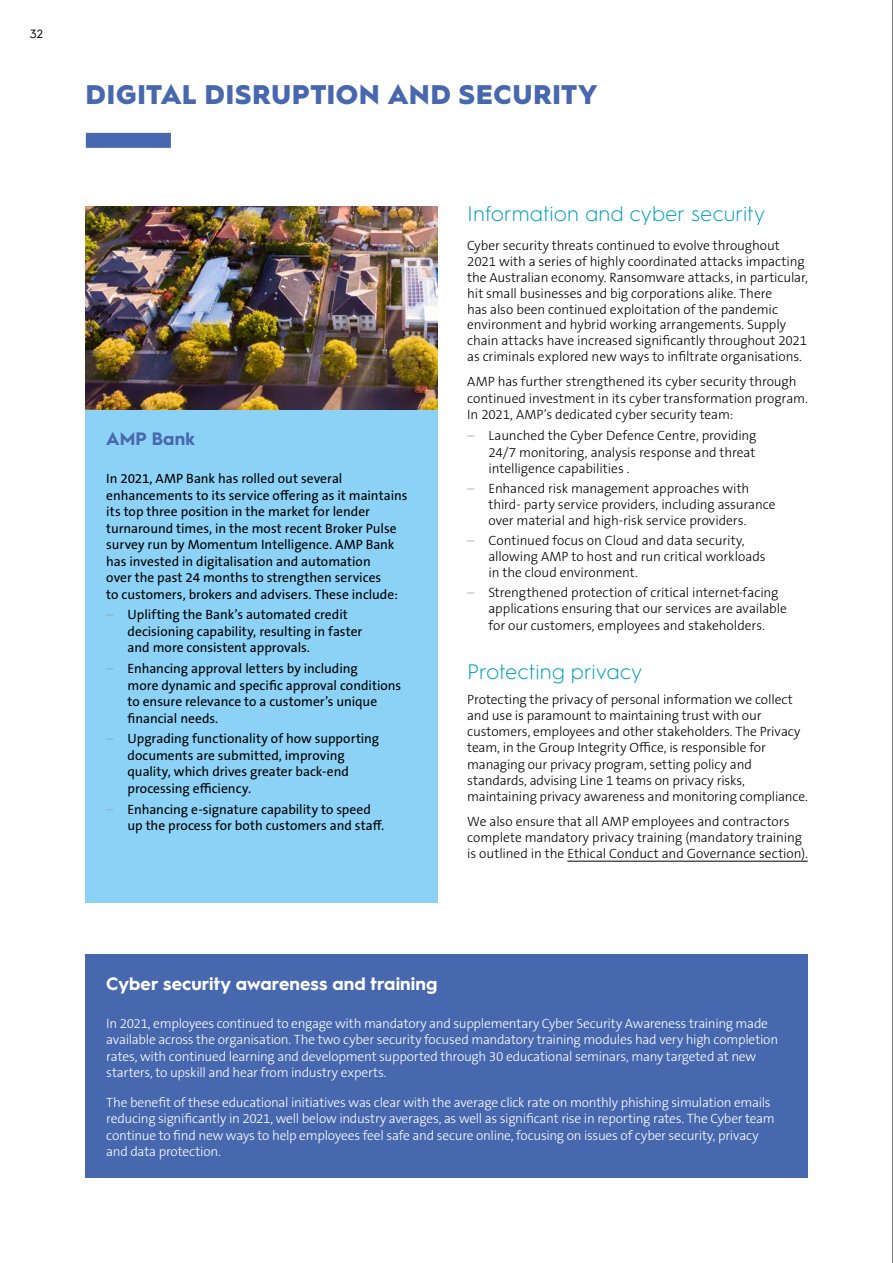
<style>
.page{position:relative;width:893px;height:1263px;background:#fff}
.page>*{position:absolute;margin:0;border:0;box-sizing:border-box;transform-origin:0 0}
.t1{font:900 27px "Hurme Geometric Sans 1";letter-spacing:.035em;color:#4767af}
.t2{font:300 21px "Hurme Geometric Sans 1";color:#009fc2}
.t3{font:700 18px "Hurme Geometric Sans 1";letter-spacing:.005em;color:#fff}
.t4{font:700 18px "Hurme Geometric Sans 1";letter-spacing:.01em;color:#4767af}
.t5{font:300 13.5px/15.9px "The Sans B W3";letter-spacing:-.005em;color:#000}
.t6{font:13.5px/16.5px "The Sans B W5 Plain";color:#000}
.t7{font:300 13.5px/16.5px "The Sans B W3";letter-spacing:-.02em;color:#fff}
.t8{font:12px "Hurme Geometric Sans 1";color:#000}
.s1{font-family:"The Sans B W3";font-weight:300;color:#9b9da9}
.s2{color:#9b9da9}
</style>
<div class="page">
<hr style="left:567px;top:861px;width:241px;height:1px;background:#000">
<div style="left:86px;top:133px;width:85px;height:15px;background:#4767af"></div>
<div style="left:85px;top:206px;width:352px;height:696px;background:#8bd2f6"></div>
<img style="left:85px;top:206px;width:352px;height:204px">
<div style="left:85px;top:954px;width:723px;height:223px;background:#4767af"></div>
<hr style="left:892px;top:0;width:1px;height:1263px;background:#000">
<p class="t8" style="left:30px;top:26px;width:15px">32</p>
<h1 class="t1" style="left:86px;top:75px;width:513px">DIGITAL DISRUPTION AND SECURITY</h1>
<h3 class="t4" style="left:106px;top:426px;width:90px">AMP Bank</h3>
<p class="t6" style="left:106px;top:470px;width:303px">In 2021, AMP Bank has rolled out several enhancements to its service offering as it maintains its top three position in the market for lender turnaround times, in the most recent Broker Pulse survey run by Momentum Intelligence. AMP Bank has invested in digitalisation and automation<br>over the past 24 months to strengthen services<br>to customers, brokers and advisers. These include:</p>
<p class="t6" style="left:128px;top:607px;width:236px;text-indent:-21px"><span class="s1">–</span> Uplifting the Bank’s automated credit decisioning capability, resulting in faster and more consistent approvals.</p>
<p class="t6" style="left:128px;top:660px;width:275px;text-indent:-21px"><span class="s1">–</span> Enhancing approval letters by including<br>more dynamic and specific approval conditions to ensure relevance to a customer’s unique financial needs.</p>
<p class="t6" style="left:128px;top:731px;width:253px;text-indent:-21px"><span class="s1">–</span> Upgrading functionality of how supporting documents are submitted, improving quality, which drives greater back-end processing efficiency.</p>
<p class="t6" style="left:128px;top:801px;width:258px;text-indent:-21px"><span class="s1">–</span> Enhancing e-signature capability to speed up the process for both customers and staff.</p>
<h2 class="t2" style="left:467px;top:200px;width:299px">Information and cyber security</h2>
<p class="t5" style="left:467px;top:237px;width:342px">Cyber security threats continued to evolve throughout 2021 with a series of highly coordinated attacks impacting the Australian economy. Ransomware attacks, in particular, hit small businesses and big corporations alike. There<br>has also been continued exploitation of the pandemic environment and hybrid working arrangements. Supply chain attacks have increased significantly throughout 2021 as criminals explored new ways to infiltrate organisations.</p>
<p class="t5" style="left:467px;top:374px;width:342px;line-height:16.5px">AMP has further strengthened its cyber security through continued investment in its cyber transformation program.<br>In 2021, AMP’s dedicated cyber security team:</p>
<p class="t5" style="left:488px;top:427px;width:270px;line-height:16.5px;text-align:justify;text-indent:-21px"><span class="s2">–</span> Launched the Cyber Defence Centre, providing 24/7 monitoring, analysis response and threat intelligence capabilities .</p>
<p class="t5" style="left:488px;top:481px;width:289px;text-indent:-21px"><span class="s2">–</span> Enhanced risk management approaches with third- party service providers, including assurance over material and high-risk service providers.</p>
<p class="t5" style="left:488px;top:533px;width:279px;text-indent:-21px"><span class="s2">–</span> Continued focus on Cloud and data security, allowing AMP to host and run critical workloads in the cloud environment.</p>
<p class="t5" style="left:488px;top:584px;width:300px;text-indent:-21px"><span class="s2">–</span> Strengthened protection of critical internet-facing applications ensuring that our services are available for our customers, employees and stakeholders.</p>
<h2 class="t2" style="left:467px;top:657px;width:176px">Protecting privacy</h2>
<p class="t5" style="left:467px;top:691px;width:342px">Protecting the privacy of personal information we collect and use is paramount to maintaining trust with our customers, employees and other stakeholders. The Privacy team, in the Group Integrity Office, is responsible for managing our privacy program, setting policy and standards, advising Line 1 teams on privacy risks, maintaining privacy awareness and monitoring compliance.</p>
<p class="t5" style="left:467px;top:813px;width:342px">We also ensure that all AMP employees and contractors complete mandatory privacy training (mandatory training is outlined in the Ethical Conduct and Governance section).</p>
<h3 class="t3" style="left:106px;top:971px;width:333px">Cyber security awareness and training</h3>
<p class="t7" style="left:106px;top:1015px;width:673px">In 2021, employees continued to engage with mandatory and supplementary Cyber Security Awareness training made available across the organisation. The two cyber security focused mandatory training modules had very high completion rates, with continued learning and development supported through 30 educational seminars, many targeted at new starters, to upskill and hear from industry experts.</p>
<p class="t7" style="left:106px;top:1094px;width:670px">The benefit of these educational initiatives was clear with the average click rate on monthly phishing simulation emails reducing significantly in 2021, well below industry averages, as well as significant rise in reporting rates. The Cyber team continue to find new ways to help employees feel safe and secure online, focusing on issues of cyber security, privacy and data protection.</p>
</div>
